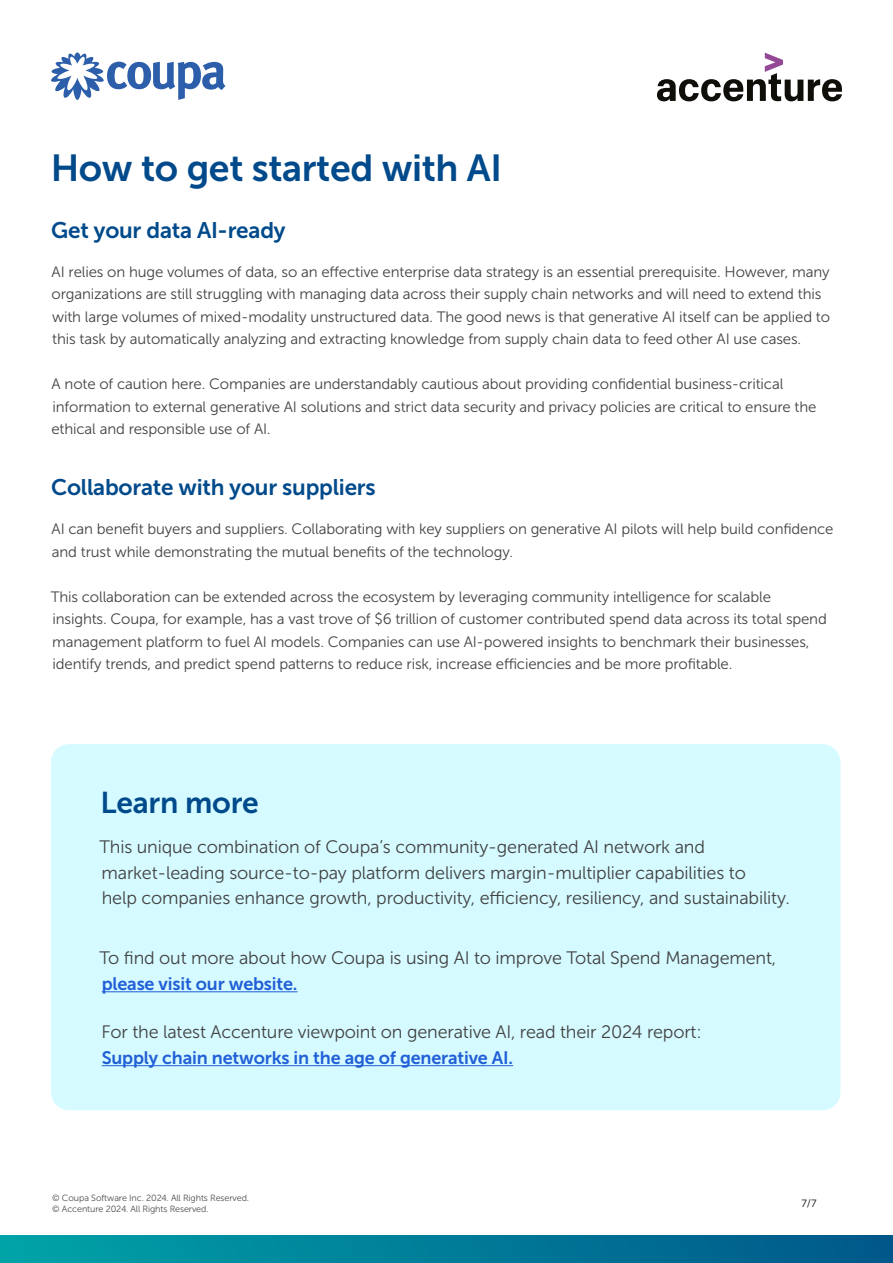
<style>
.page{position:relative;width:893px;height:1263px;background:#fff}
.page>*{position:absolute;margin:0;border:0;box-sizing:border-box;transform-origin:0 0}
.t1{font:37.5px "Museo Sans 700";letter-spacing:-.01em;color:#004a8b}
.t2{font:30px "Museo Sans 700";letter-spacing:-.01em;color:#004a8b}
.t3{font:22.5px "Museo Sans 700";letter-spacing:-.01em;color:#004a8b}
.t4{font:18px/25.5px "Museo Sans 300";letter-spacing:-.01em;color:#424242}
.t5{font:18px "Museo Sans 700";letter-spacing:-.01em;color:#215fd6}
.t6{font:15px/22.5px "Museo Sans 300";letter-spacing:-.01em;color:#424242}
.t7{font:10.5px "Museo Sans 300";color:#000}
.t8{font:9px/10.5px "Museo Sans 300";letter-spacing:-.01em;color:#4c4d4e}
</style>
<div class="page">
<div style="left:51px;top:744px;width:789px;height:366px;background:#d5faff;border-radius:18px"></div>
<hr style="left:102px;top:991px;width:196px;height:1px;background:#215fd6">
<hr style="left:102px;top:1065px;width:411px;height:1px;background:#215fd6">
<img style="left:0;top:1235px;width:893px;height:28px">
<svg style="left:51px;top:52px;width:174px;height:48px"></svg>
<svg style="left:657px;top:53px;width:185px;height:48px"></svg>
<h1 class="t1" style="left:51px;top:147px;width:453px">How to get started with AI</h1>
<h3 class="t3" style="left:51px;top:217px;width:236px">Get your data AI-ready</h3>
<p class="t6" style="left:51px;top:260px;width:780px">AI relies on huge volumes of data, so an effective enterprise data strategy is an essential prerequisite. However, many organizations are still struggling with managing data across their supply chain networks and will need to extend this with large volumes of mixed-modality unstructured data. The good news is that generative AI itself can be applied to this task by automatically analyzing and extracting knowledge from supply chain data to feed other AI use cases.</p>
<p class="t6" style="left:51px;top:373px;width:766px">A note of caution here. Companies are understandably cautious about providing confidential business-critical information to external generative AI solutions and strict data security and privacy policies are critical to ensure the ethical and responsible use of AI.</p>
<h3 class="t3" style="left:51px;top:475px;width:326px">Collaborate with your suppliers</h3>
<p class="t6" style="left:52px;top:518px;width:783px">AI can benefit buyers and suppliers. Collaborating with key suppliers on generative AI pilots will help build confidence and trust while demonstrating the mutual benefits of the technology.</p>
<p class="t6" style="left:51px;top:585px;width:778px">This collaboration can be extended across the ecosystem by leveraging community intelligence for scalable insights. Coupa, for example, has a vast trove of $6 trillion of customer contributed spend data across its total spend management platform to fuel AI models. Companies can use AI-powered insights to benchmark their businesses, identify trends, and predict spend patterns to reduce risk, increase efficiencies and be more profitable.</p>
<h2 class="t2" style="left:101px;top:786px;width:160px">Learn more</h2>
<p class="t4" style="left:100px;top:834px;width:692px">This unique combination of Coupa’s community-generated AI network and market-leading source-to-pay platform delivers margin-multiplier capabilities to<br>help companies enhance growth, productivity, efficiency, resiliency, and sustainability.</p>
<p class="t4" style="left:100px;top:946px;width:678px">To find out more about how Coupa is using AI to improve Total Spend Management,</p>
<p class="t5" style="left:102px;top:974px;width:197px">please visit our website.</p>
<p class="t4" style="left:101px;top:1019px;width:602px">For the latest Accenture viewpoint on generative AI, read their 2024 report:</p>
<p class="t5" style="left:102px;top:1048px;width:413px">Supply chain networks in the age of generative AI.</p>
<p class="t8" style="left:52px;top:1193px;width:198px">© Coupa Software Inc. 2024. All Rights Reserved. © Accenture 2024. All Rights Reserved.</p>
<p class="t7" style="left:801px;top:1198px;width:17px">7 / 7</p>
</div>
